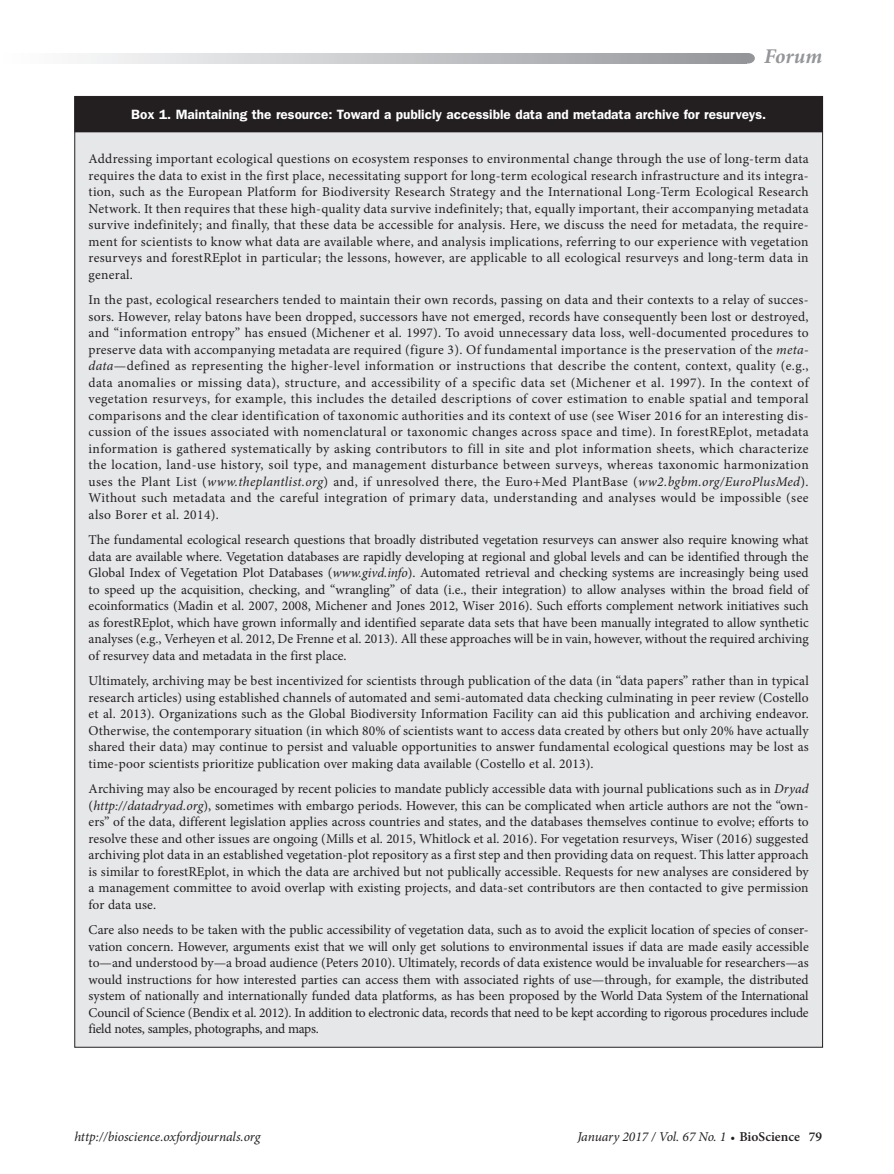
<style>
.page{position:relative;width:894px;height:1174px;background:#fff}
.page>*{position:absolute;margin:0;border:0;box-sizing:border-box;transform-origin:0 0}
.t1{font:italic 700 21px "Minion Pro";letter-spacing:-.005em;color:#939598}
.BoxParaFL{font:13.5px/16.5px "Minion Pro";letter-spacing:.005em;color:#231f20;text-align:justify}
.BoxHead{font:600 13.5px "ITC Franklin Gothic Std";color:#fff}
.t2{font:italic 13.5px "Minion Pro";letter-spacing:-.005em;color:#231f20}
.s1{font-style:italic}
.s2{font-weight:600;font-style:normal;font-size:12px}
.s3{font-weight:600;font-style:normal}
</style>
<div class="page">
<svg style="left:83px;top:53px;width:661px;height:11px;background:#c5c6c8"></svg>
<div style="left:740px;top:53px;width:14px;height:11px;background:#939598;border-radius:50%"></div>
<div style="left:75px;top:96px;width:747px;height:951px;background:#e6e7e9"></div>
<div style="left:74px;top:96px;width:748px;height:36px;background:#231f20"></div>
<h1 class="t1" style="left:763px;top:41px;width:59px">Forum</h1>
<p class="BoxHead" style="left:131px;top:106px;width:636px">Box 1. Maintaining the resource: Toward a publicly accessible data and metadata archive for resurveys.</p>
<p class="BoxParaFL" style="left:89px;top:151px;width:721px">Addressing important ecological questions on ecosystem responses to environmental change through the use of long-term data requires the data to exist in the first place, necessitating support for long-term ecological research infrastructure and its integra&shy;tion, such as the European Platform for Biodiversity Research Strategy and the International Long-Term Ecological Research Network. It then requires that these high-quality data survive indefinitely; that, equally important, their accompanying metadata survive indefinitely; and finally, that these data be accessible for analysis. Here, we discuss the need for metadata, the require&shy;ment for scientists to know what data are available where, and analysis implications, referring to our experience with vegetation resurveys and forestREplot in particular; the lessons, however, are applicable to all ecological resurveys and long-term data in general.</p>
<p class="BoxParaFL" style="left:89px;top:292px;width:721px">In the past, ecological researchers tended to maintain their own records, passing on data and their contexts to a relay of succes&shy;sors. However, relay batons have been dropped, successors have not emerged, records have consequently been lost or destroyed, and “information entropy” has ensued (Michener et al. 1997). To avoid unnecessary data loss, well-documented procedures to preserve data with accompanying metadata are required (figure 3). Of fundamental importance is the preservation of the <span class="s1">meta&shy;data</span>—defined as representing the higher-level information or instructions that describe the content, context, quality (e.g., data anomalies or missing data), structure, and accessibility of a specific data set (Michener et al. 1997). In the context of vegetation resurveys, for example, this includes the detailed descriptions of cover estimation to enable spatial and temporal comparisons and the clear identification of taxonomic authorities and its context of use (see Wiser 2016 for an interesting dis&shy;cussion of the issues associated with nomenclatural or taxonomic changes across space and time). In forestREplot, metadata information is gathered systematically by asking contributors to fill in site and plot information sheets, which characterize the location, land-use history, soil type, and management disturbance between surveys, whereas taxonomic harmonization uses the Plant List (<span class="s1">www.theplantlist.org</span>) and, if unresolved there, the Euro+Med PlantBase (<span class="s1">ww2.bgbm.org/EuroPlusMed</span>).<br>Without such metadata and the careful integration of primary data, understanding and analyses would be impossible (see also Borer et al. 2014).</p>
<p class="BoxParaFL" style="left:89px;top:532px;width:721px">The fundamental ecological research questions that broadly distributed vegetation resurveys can answer also require knowing what data are available where. Vegetation databases are rapidly developing at regional and global levels and can be identified through the Global Index of Vegetation Plot Databases (<span class="s1">www.givd.info</span>). Automated retrieval and checking systems are increasingly being used to speed up the acquisition, checking, and “wrangling” of data (i.e., their integration) to allow analyses within the broad field of ecoinformatics (Madin et al. 2007, 2008, Michener and Jones 2012, Wiser 2016). Such efforts complement network initiatives such as forestREplot, which have grown informally and identified separate data sets that have been manually integrated to allow synthetic analyses (e.g., Verheyen et al. 2012, De Frenne et al. 2013). All these approaches will be in vain, however, without the required archiving of resurvey data and metadata in the first place.</p>
<p class="BoxParaFL" style="left:89px;top:673px;width:721px">Ultimately, archiving may be best incentivized for scientists through publication of the data (in “data papers” rather than in typical research articles) using established channels of automated and semi-automated data checking culminating in peer review (Costello et al. 2013). Organizations such as the Global Biodiversity Information Facility can aid this publication and archiving endeavor.<br>Otherwise, the contemporary situation (in which 80% of scientists want to access data created by others but only 20% have actually shared their data) may continue to persist and valuable opportunities to answer fundamental ecological questions may be lost as time-poor scientists prioritize publication over making data available (Costello et al. 2013).</p>
<p class="BoxParaFL" style="left:89px;top:781px;width:721px">Archiving may also be encouraged by recent policies to mandate publicly accessible data with journal publications such as in <span class="s1">Dryad </span>(<span class="s1">http://datadryad.org</span>), sometimes with embargo periods. However, this can be complicated when article authors are not the “own&shy;ers” of the data, different legislation applies across countries and states, and the databases themselves continue to evolve; efforts to resolve these and other issues are ongoing (Mills et al. 2015, Whitlock et al. 2016). For vegetation resurveys, Wiser (2016) suggested archiving plot data in an established vegetation-plot repository as a first step and then providing data on request. This latter approach is similar to forestREplot, in which the data are archived but not publically accessible. Requests for new analyses are considered by a management committee to avoid overlap with existing projects, and data-set contributors are then contacted to give permission for data use.</p>
<p class="BoxParaFL" style="left:89px;top:922px;width:721px">Care also needs to be taken with the public accessibility of vegetation data, such as to avoid the explicit location of species of conser&shy;vation concern. However, arguments exist that we will only get solutions to environmental issues if data are made easily accessible to—and understood by—a broad audience (Peters 2010). Ultimately, records of data existence would be invaluable for researchers—as would instructions for how interested parties can access them with associated rights of use—through, for example, the distributed system of nationally and internationally funded data platforms, as has been proposed by the World Data System of the International Council of Science (Bendix et al. 2012). In addition to electronic data, records that need to be kept according to rigorous procedures include field notes, samples, photographs, and maps.</p>
<p class="t2" style="left:74px;top:1128px;width:187px">http://bioscience.oxfordjournals.org</p>
<p class="t2" style="left:577px;top:1128px;width:246px">January 2017 / Vol. 67 No. 1 <span class="s2">•</span> <span class="s3">BioScience 79</span></p>
</div>
